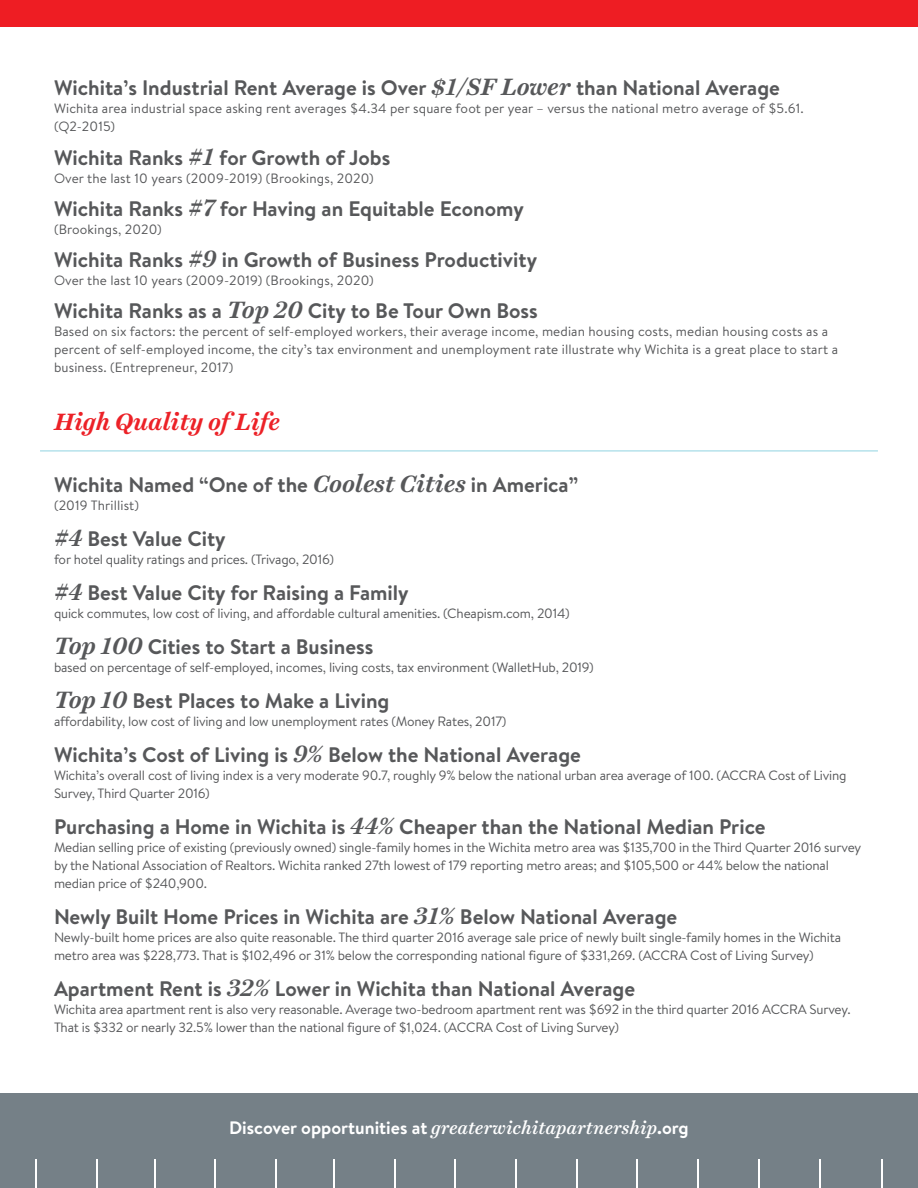
<style>
.page{position:relative;width:918px;height:1188px;background:#fff}
.page>*{position:absolute;margin:0;border:0;box-sizing:border-box;transform-origin:0 0}
.t1{font:italic 700 24px "Harriet Text";letter-spacing:-.005em;color:#ec2127}
.t2{font:700 21px "Brandon Text";color:#57585a}
.t3{font:700 18px "Brandon Text";color:#fff}
.t4{font:13.5px/18px "Brandon Text";letter-spacing:-.015em;color:#57585a}
.t5{font:13.5px/18px "Brandon Text";letter-spacing:.01em;color:#57585a}
.s1{font-family:"Harriet Text";font-style:italic;font-size:24px}
.s2{font-family:"Harriet Text";font-weight:500;font-style:italic}
</style>
<div class="page">
<div style="left:0;top:1094px;width:918px;height:94px;background:#758087"></div>
<div style="left:0;top:0;width:918px;height:26px;background:#ee1d23"></div>
<svg style="left:576px;top:1160px;width:1px;height:28px"></svg>
<svg style="left:698px;top:1160px;width:1px;height:28px"></svg>
<svg style="left:394px;top:1160px;width:1px;height:28px"></svg>
<svg style="left:516px;top:1160px;width:1px;height:28px"></svg>
<svg style="left:637px;top:1160px;width:1px;height:28px"></svg>
<hr style="left:333px;top:1160px;width:2px;height:28px;background:#fff">
<svg style="left:154px;top:1160px;width:1px;height:28px"></svg>
<svg style="left:758px;top:1160px;width:1px;height:28px"></svg>
<svg style="left:455px;top:1160px;width:1px;height:28px"></svg>
<svg style="left:215px;top:1160px;width:1px;height:28px"></svg>
<svg style="left:36px;top:1160px;width:1px;height:28px"></svg>
<svg style="left:275px;top:1160px;width:1px;height:28px"></svg>
<svg style="left:96px;top:1160px;width:1px;height:28px"></svg>
<svg style="left:881px;top:1160px;width:1px;height:28px"></svg>
<svg style="left:820px;top:1160px;width:1px;height:28px"></svg>
<hr style="left:40px;top:450px;width:838px;height:2px;background:#b5e2eb">
<p class="t2" style="left:54px;top:73px;width:727px">Wichita’s Industrial Rent Average is Over <span class="s1">$1/SF Lower</span> than National Average</p>
<p class="t5" style="left:54px;top:98px;width:751px">Wichita area industrial space asking rent averages $4.34 per square foot per year – versus the national metro average of $5.61. (Q2-2015)</p>
<p class="t2" style="left:54px;top:143px;width:338px">Wichita Ranks <span class="s1">#1</span> for Growth of Jobs</p>
<p class="t5" style="left:54px;top:169px;width:321px">Over the last 10 years (2009-2019) (Brookings, 2020)</p>
<p class="t2" style="left:54px;top:194px;width:471px">Wichita Ranks <span class="s1">#7</span> for Having an Equitable Economy</p>
<p class="t5" style="left:54px;top:220px;width:109px">(Brookings, 2020)</p>
<p class="t2" style="left:54px;top:245px;width:485px">Wichita Ranks <span class="s1">#9</span> in Growth of Business Productivity</p>
<p class="t5" style="left:54px;top:271px;width:321px">Over the last 10 years (2009-2019) (Brookings, 2020)</p>
<p class="t2" style="left:54px;top:296px;width:485px">Wichita Ranks as a <span class="s1">Top 20</span> City to Be Tour Own Boss</p>
<p class="t5" style="left:54px;top:322px;width:786px">Based on six factors: the percent of self-employed workers, their average income, median housing costs, median housing costs as a percent of self-employed income, the city’s tax environment and unemployment rate illustrate why Wichita is a great place to start a business. (Entrepreneur, 2017)</p>
<p class="t1" style="left:54px;top:405px;width:227px">High Quality of Life</p>
<p class="t2" style="left:54px;top:470px;width:526px">Wichita Named “One of the <span class="s1">Coolest Cities</span> in America”</p>
<p class="t5" style="left:54px;top:496px;width:87px">(2019 Thrillist)</p>
<p class="t2" style="left:54px;top:524px;width:173px"><span class="s1">#4</span> Best Value City</p>
<p class="t4" style="left:54px;top:550px;width:282px">for hotel quality ratings and prices. (Trivago, 2016)</p>
<p class="t2" style="left:54px;top:578px;width:356px"><span class="s1">#4</span> Best Value City for Raising a Family</p>
<p class="t4" style="left:54px;top:604px;width:517px">quick commutes, low cost of living, and affordable cultural amenities. (Cheapism.com, 2014)</p>
<p class="t2" style="left:54px;top:632px;width:321px"><span class="s1">Top 100</span> Cities to Start a Business</p>
<p class="t4" style="left:54px;top:658px;width:541px">based on percentage of self-employed, incomes, living costs, tax environment (WalletHub, 2019)</p>
<p class="t2" style="left:54px;top:686px;width:337px"><span class="s1">Top 10</span> Best Places to Make a Living</p>
<p class="t4" style="left:54px;top:712px;width:454px">affordability, low cost of living and low unemployment rates (Money Rates, 2017)</p>
<p class="t2" style="left:54px;top:740px;width:528px">Wichita’s Cost of Living is <span class="s1">9%</span> Below the National Average</p>
<p class="t4" style="left:54px;top:766px;width:794px">Wichita’s overall cost of living index is a very moderate 90.7, roughly 9% below the national urban area average of 100. (ACCRA Cost of Living<br>Survey, Third Quarter 2016)</p>
<p class="t2" style="left:54px;top:812px;width:713px">Purchasing a Home in Wichita is <span class="s1">44%</span> Cheaper than the National Median Price</p>
<p class="t4" style="left:54px;top:838px;width:809px">Median selling price of existing (previously owned) single-family homes in the Wichita metro area was $135,700 in the Third Quarter 2016 survey by the National Association of Realtors. Wichita ranked 27th lowest of 179 reporting metro areas; and $105,500 or 44% below the national median price of $240,900.</p>
<p class="t2" style="left:54px;top:902px;width:625px">Newly Built Home Prices in Wichita are <span class="s1">31%</span> Below National Average</p>
<p class="t4" style="left:54px;top:928px;width:789px">Newly-built home prices are also quite reasonable. The third quarter 2016 average sale price of newly built single-family homes in the Wichita metro area was $228,773. That is $102,496 or 31% below the corresponding national figure of $331,269. (ACCRA Cost of Living Survey)</p>
<p class="t2" style="left:54px;top:974px;width:583px">Apartment Rent is <span class="s1">32%</span> Lower in Wichita than National Average</p>
<p class="t4" style="left:54px;top:1000px;width:798px">Wichita area apartment rent is also very reasonable. Average two-bedroom apartment rent was $692 in the third quarter 2016 ACCRA Survey.<br>That is $332 or nearly 32.5% lower than the national figure of $1,024. (ACCRA Cost of Living Survey)</p>
<p class="t3" style="left:229px;top:1115px;width:461px">Discover opportunities at <span class="s2">greaterwichitapartnership</span>.org</p>
</div>
